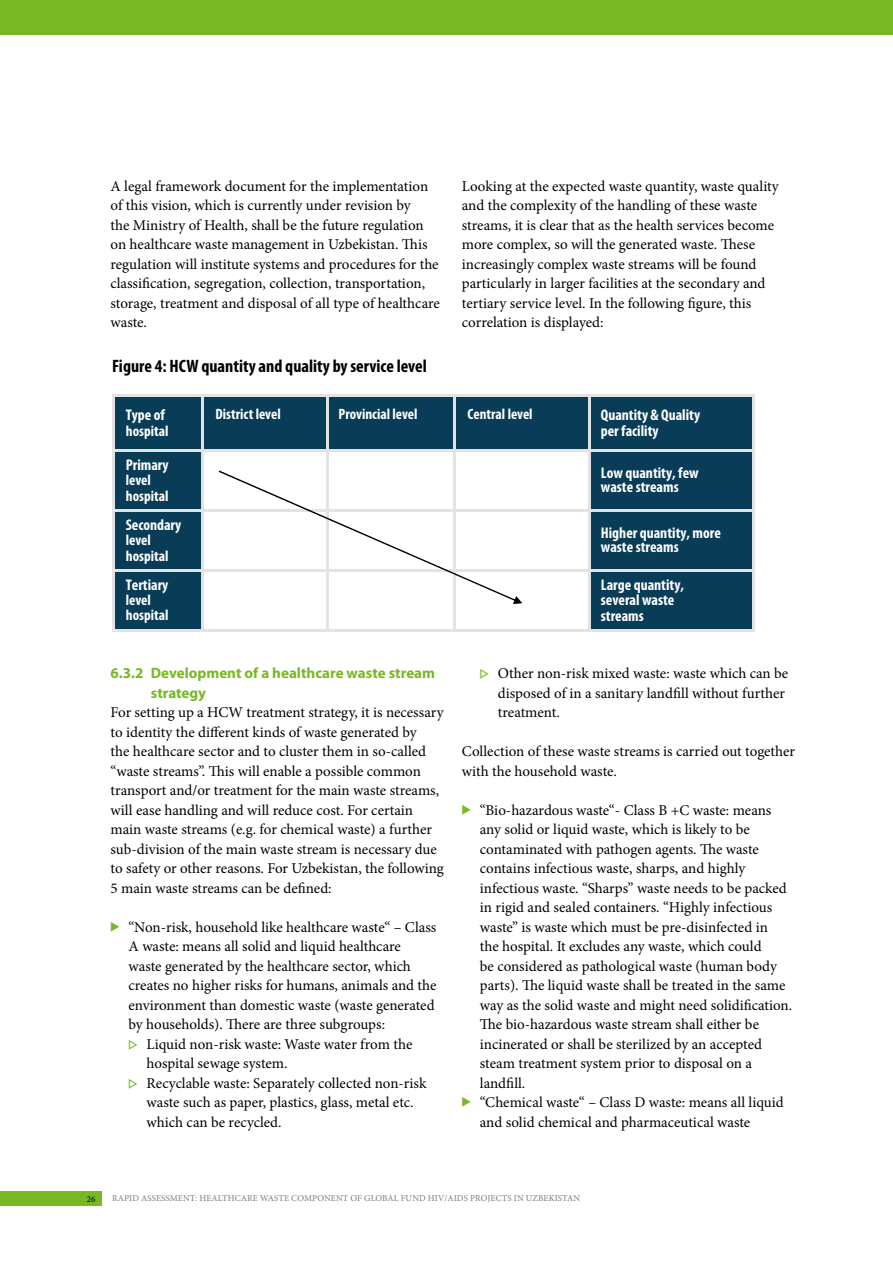
<style>
.page{position:relative;width:893px;height:1263px;background:#fff}
.page>*{position:absolute;margin:0;border:0;box-sizing:border-box;transform-origin:0 0}
.t1{font:700 condensed 18px "Myriad Pro";color:#000}
.t2{font:700 condensed 15.45px/14.4px "Myriad Pro";color:#fff}
.t3{font:15px/19.5px "Minion Pro";letter-spacing:-.005em;color:#000}
.t4{font:700 condensed 15px "Myriad Pro";color:#fff}
.t5{font:700 15px/19.5px "Myriad Pro";color:#79b825}
.t6{font:9px "Minion Pro";letter-spacing:.01em;color:#7a7b7a}
.t7{font:9px "Minion Pro";color:#000}
.s1{font-family:"Geometric Arrows";font-size:10.5px;color:#79b825}
</style>
<div class="page">
<div style="left:0;top:1191px;width:102px;height:15px;background:#79b825"></div>
<div style="left:0;top:0;width:893px;height:35px;background:#79b825"></div>
<div style="left:590px;top:397px;width:162px;height:232px;background:#093c57"></div>
<div style="left:114px;top:397px;width:88px;height:233px;background:#093c57"></div>
<div style="left:114px;top:397px;width:638px;height:53px;background:#093c57"></div>
<hr style="left:112px;top:395px;width:642px;height:2px;background:#e3e3e3">
<hr style="left:112px;top:397px;width:2px;height:53px;background:#e3e3e3">
<hr style="left:202px;top:397px;width:2px;height:53px;background:#e3e3e3">
<hr style="left:326px;top:397px;width:2px;height:234px;background:#e3e3e3">
<hr style="left:453px;top:397px;width:2px;height:234px;background:#e3e3e3">
<hr style="left:588px;top:397px;width:2px;height:53px;background:#e3e3e3">
<hr style="left:752px;top:397px;width:2px;height:53px;background:#e3e3e3">
<hr style="left:112px;top:450px;width:216px;height:2px;background:#e3e3e3">
<hr style="left:327px;top:450px;width:128px;height:2px;background:#e3e3e3">
<hr style="left:454px;top:450px;width:300px;height:2px;background:#e3e3e3">
<hr style="left:112px;top:452px;width:2px;height:58px;background:#e3e3e3">
<hr style="left:202px;top:452px;width:2px;height:58px;background:#e3e3e3">
<hr style="left:588px;top:452px;width:2px;height:58px;background:#e3e3e3">
<hr style="left:752px;top:452px;width:2px;height:58px;background:#e3e3e3">
<hr style="left:112px;top:510px;width:642px;height:2px;background:#e3e3e3">
<hr style="left:112px;top:512px;width:2px;height:57px;background:#e3e3e3">
<hr style="left:202px;top:512px;width:2px;height:57px;background:#e3e3e3">
<hr style="left:588px;top:512px;width:2px;height:57px;background:#e3e3e3">
<hr style="left:752px;top:512px;width:2px;height:57px;background:#e3e3e3">
<hr style="left:112px;top:569px;width:642px;height:2px;background:#e3e3e3">
<hr style="left:112px;top:571px;width:2px;height:60px;background:#e3e3e3">
<hr style="left:112px;top:629px;width:90px;height:2px;background:#e3e3e3">
<hr style="left:202px;top:571px;width:2px;height:60px;background:#e3e3e3">
<hr style="left:204px;top:629px;width:122px;height:2px;background:#e3e3e3">
<hr style="left:325px;top:629px;width:129px;height:2px;background:#e3e3e3">
<hr style="left:453px;top:629px;width:135px;height:2px;background:#e3e3e3">
<hr style="left:588px;top:571px;width:2px;height:60px;background:#e3e3e3">
<hr style="left:590px;top:629px;width:162px;height:2px;background:#e3e3e3">
<hr style="left:752px;top:571px;width:2px;height:60px;background:#e3e3e3">
<svg style="left:219px;top:470px;width:303px;height:134px"></svg>
<p class="t3" style="left:111px;top:176px;width:331px">A legal framework document for the implementation of this vision, which is currently under revision by<br>the Ministry of Health, shall be the future regulation on healthcare waste management in Uzbekistan. This regulation will institute systems and procedures for the classification, segregation, collection, transportation, storage, treatment and disposal of all type of healthcare waste.</p>
<p class="t3" style="left:462px;top:176px;width:319px">Looking at the expected waste quantity, waste quality and the complexity of the handling of these waste streams, it is clear that as the health services become more complex, so will the generated waste. These increasingly complex waste streams will be found particularly in larger facilities at the secondary and tertiary service level. In the following figure, this correlation is displayed:</p>
<p class="t1" style="left:112px;top:356px;width:316px">Figure 4: HCW quantity and quality by service level</p>
<p class="t2" style="left:126px;top:407px;width:41px">Type of</p>
<p class="t2" style="left:601px;top:406px;width:101px;line-height:16px">Quantity &amp; Quality per facility</p>
<p class="t2" style="left:126px;top:458px;width:44px">Primary</p>
<p class="t4" style="left:338px;top:405px;width:80px">Provincial level</p>
<p class="t4" style="left:467px;top:405px;width:67px">Central level</p>
<p class="t4" style="left:215px;top:405px;width:67px">District level</p>
<p class="t4" style="left:126px;top:422px;width:44px">hospital</p>
<p class="t2" style="left:601px;top:465px;width:99px">Low quantity, few waste streams</p>
<p class="t4" style="left:126px;top:471px;width:26px">level</p>
<p class="t4" style="left:126px;top:486px;width:44px">hospital</p>
<p class="t2" style="left:126px;top:518px;width:57px">Secondary</p>
<p class="t4" style="left:126px;top:531px;width:26px">level</p>
<p class="t4" style="left:126px;top:546px;width:44px">hospital</p>
<p class="t2" style="left:601px;top:525px;width:122px">Higher quantity, more waste streams</p>
<p class="t2" style="left:126px;top:578px;width:44px">Tertiary</p>
<p class="t2" style="left:601px;top:577px;width:85px">Large quantity, several waste</p>
<p class="t2" style="left:601px;top:608px;width:44px">streams</p>
<p class="t4" style="left:126px;top:590px;width:26px">level</p>
<p class="t4" style="left:126px;top:606px;width:44px">hospital</p>
<p class="t5" style="left:151px;top:663px;width:286px;text-indent:-40px">6.3.2 Development of a healthcare waste stream strategy</p>
<p class="t3" style="left:111px;top:703px;width:335px">For setting up a HCW treatment strategy, it is necessary to identity the different kinds of waste generated by<br>the healthcare sector and to cluster them in so-called “waste streams”. This will enable a possible common transport and/or treatment for the main waste streams, will ease handling and will reduce cost. For certain main waste streams (e.g. for chemical waste) a further sub-division of the main waste stream is necessary due to safety or other reasons. For Uzbekistan, the following 5 main waste streams can be defined:</p>
<p class="t3" style="left:111px;top:917px;width:327px"><span class="s1">{</span> “Non-risk, household like healthcare waste“ – Class</p>
<p class="t3" style="left:129px;top:937px;width:274px">A waste: means all solid and liquid healthcare</p>
<p class="t3" style="left:129px;top:956px;width:284px">waste generated by the healthcare sector, which</p>
<p class="t3" style="left:129px;top:976px;width:310px">creates no higher risks for humans, animals and the</p>
<p class="t3" style="left:129px;top:995px;width:308px">environment than domestic waste (waste generated</p>
<p class="t3" style="left:129px;top:1015px;width:258px">by households). There are three subgroups:</p>
<p class="t3" style="left:129px;top:1034px;width:285px"><span class="s1">P</span> Liquid non-risk waste: Waste water from the</p>
<p class="t3" style="left:147px;top:1054px;width:143px">hospital sewage system.</p>
<p class="t3" style="left:129px;top:1073px;width:300px"><span class="s1">P</span> Recyclable waste: Separately collected non-risk</p>
<p class="t3" style="left:147px;top:1093px;width:268px">waste such as paper, plastics, glass, metal etc.</p>
<p class="t3" style="left:147px;top:1112px;width:136px">which can be recycled.</p>
<p class="t3" style="left:498px;top:664px;width:292px;text-indent:-18px"><span class="s1">P</span> Other non-risk mixed waste: waste which can be disposed of in a sanitary landfill without further treatment.</p>
<p class="t3" style="left:462px;top:742px;width:335px">Collection of these waste streams is carried out together with the household waste.</p>
<p class="t3" style="left:462px;top:800px;width:311px"><span class="s1">{</span> “Bio-hazardous waste“- Class B +C waste: means</p>
<p class="t3" style="left:480px;top:820px;width:271px">any solid or liquid waste, which is likely to be</p>
<p class="t3" style="left:480px;top:839px;width:280px">contaminated with pathogen agents. The waste</p>
<p class="t3" style="left:480px;top:859px;width:267px">contains infectious waste, sharps, and highly</p>
<p class="t3" style="left:480px;top:878px;width:309px">infectious waste. “Sharps” waste needs to be packed</p>
<p class="t3" style="left:480px;top:898px;width:294px">in rigid and sealed containers. “Highly infectious</p>
<p class="t3" style="left:480px;top:917px;width:290px">waste” is waste which must be pre-disinfected in</p>
<p class="t3" style="left:480px;top:937px;width:283px">the hospital. It excludes any waste, which could</p>
<p class="t3" style="left:480px;top:956px;width:299px">be considered as pathological waste (human body</p>
<p class="t3" style="left:480px;top:976px;width:307px">parts). The liquid waste shall be treated in the same</p>
<p class="t3" style="left:480px;top:995px;width:314px">way as the solid waste and might need solidification.</p>
<p class="t3" style="left:480px;top:1015px;width:281px">The bio-hazardous waste stream shall either be</p>
<p class="t3" style="left:480px;top:1034px;width:284px">incinerated or shall be sterilized by an accepted</p>
<p class="t3" style="left:480px;top:1054px;width:274px">steam treatment system prior to disposal on a</p>
<p class="t3" style="left:480px;top:1073px;width:47px">landfill.</p>
<p class="t3" style="left:462px;top:1093px;width:323px"><span class="s1">{</span> “Chemical waste“ – Class D waste: means all liquid</p>
<p class="t3" style="left:480px;top:1112px;width:272px">and solid chemical and pharmaceutical waste</p>
<p class="t7" style="left:87px;top:1193px;width:10px">26</p>
<p class="t6" style="left:112px;top:1192px;width:342px">Rapid Assessment: Healthcare Waste Component of Global Fund HIV/AIDS</p>
<p class="t6" style="left:470px;top:1192px;width:112px">Projects in Uzbekistan</p>
</div>
